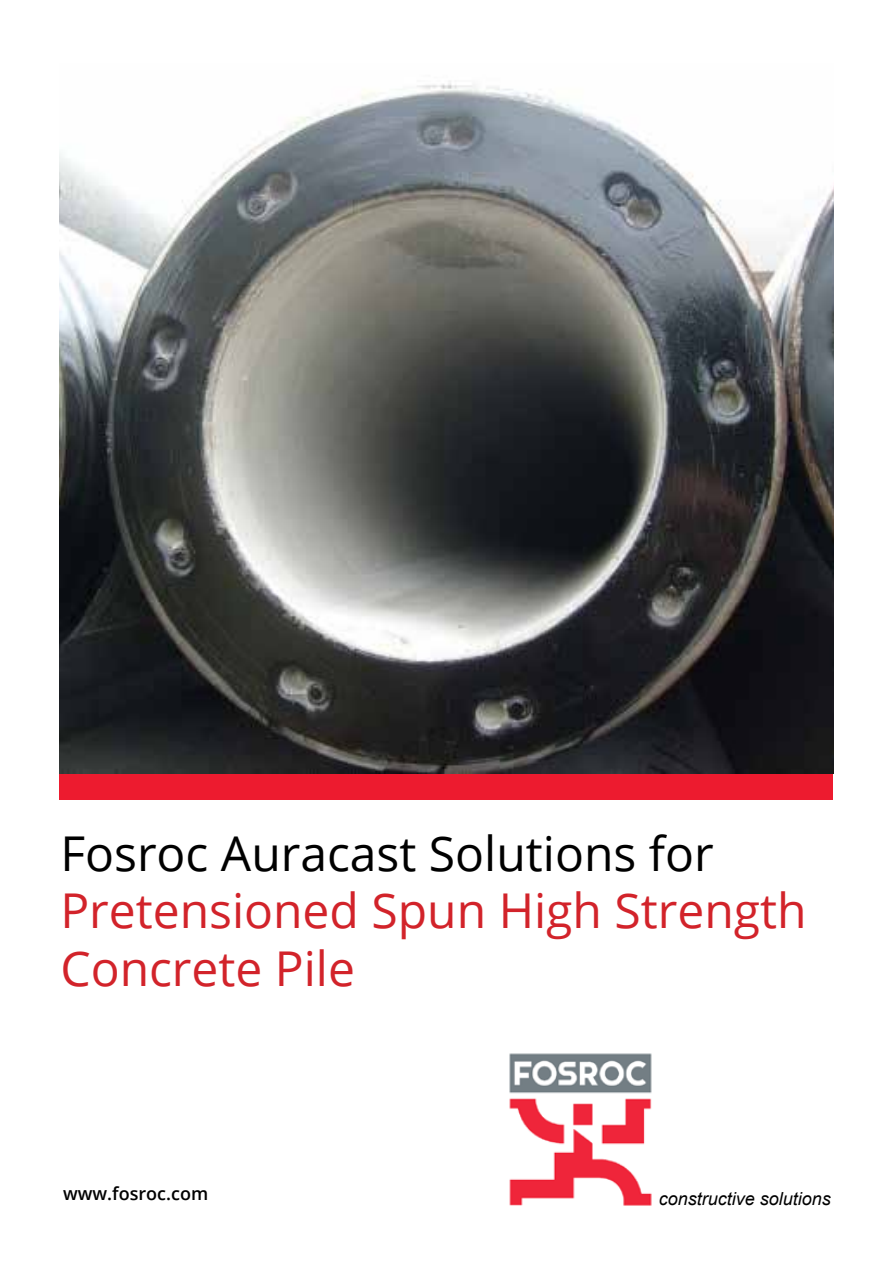
<style>
.page{position:relative;width:893px;height:1263px;background:#fff}
.page>*{position:absolute;margin:0;border:0;box-sizing:border-box;transform-origin:0 0}
.t1{font:48px/57.6px "Open Sans";color:#d2232a}
.t2{font:48px "Open Sans";color:#000}
.t3{font:italic 18px "Arial";color:#000}
.t4{font:600 18px "Open Sans";color:#000}
</style>
<div class="page">
<img style="left:509px;top:1053px;width:143px;height:152px">
<div style="left:59px;top:774px;width:774px;height:25px;background:#ed1b2f"></div>
<img style="left:59px;top:81px;width:774px;height:693px">
<p class="t2" style="left:60px;top:820px;width:655px">Fosroc Auracast Solutions for</p>
<p class="t1" style="left:60px;top:881px;width:748px">Pretensioned Spun High Strength<br>Concrete Pile</p>
<p class="t4" style="left:63px;top:1181px;width:147px">www.fosroc.com</p>
<p class="t3" style="left:659px;top:1186px;width:174px">constructive solutions</p>
</div>
